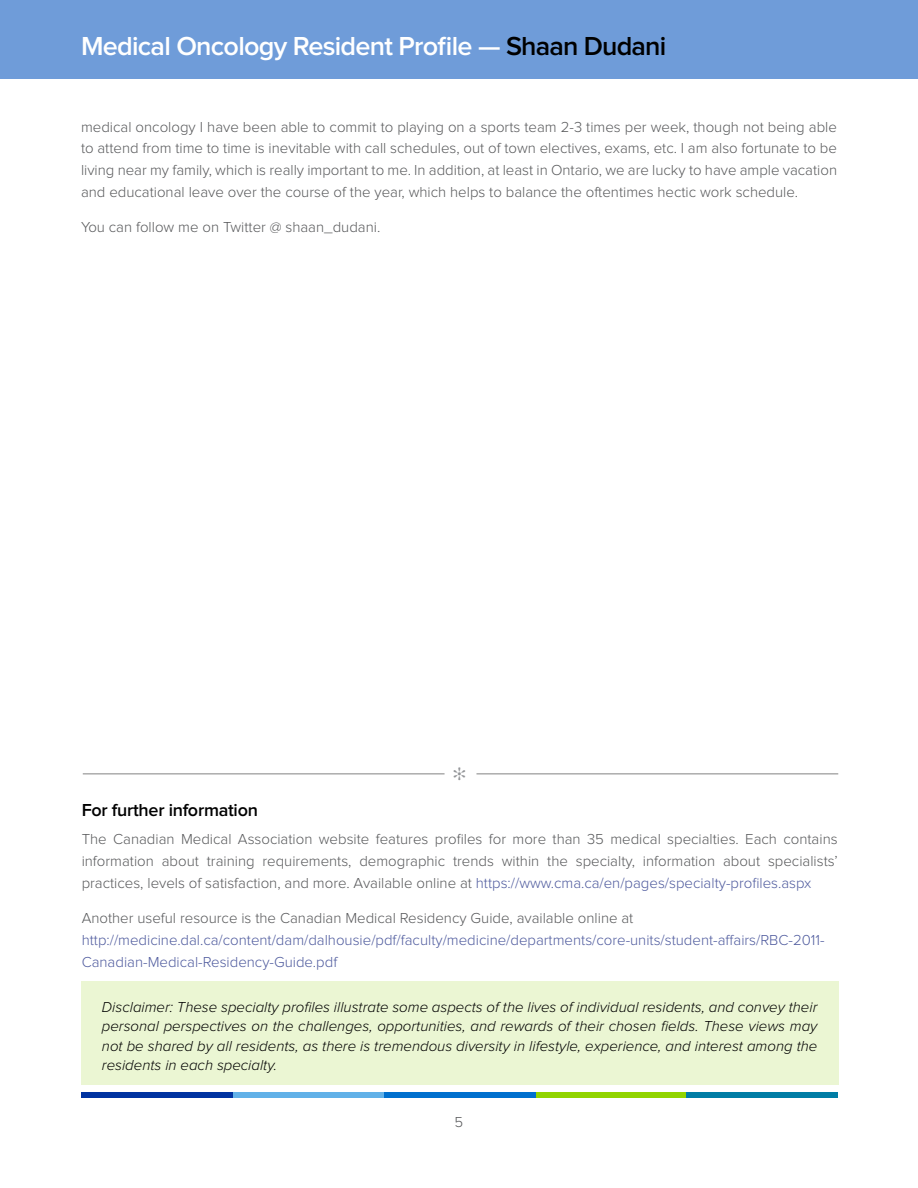
<style>
.page{position:relative;width:918px;height:1188px;background:#fff}
.page>*{position:absolute;margin:0;border:0;box-sizing:border-box;transform-origin:0 0}
.t1{font:600 27px "Proxima Nova";letter-spacing:-.025em;color:#fff}
.t2{font:600 18px "Proxima Nova";letter-spacing:-.015em;color:#000}
.t3{font:300 15px/21.8px "Proxima Nova";color:#58595b;text-align:justify}
.t4{font:italic 300 15px/19.5px "Proxima Nova";color:#000;text-align:justify}
.t5{font:300 15px/21.8px "Proxima Nova";color:#4f5b9e}
.s1{color:#000}
.s2{color:#4f5b9e}
</style>
<div class="page">
<div style="left:0;top:0;width:918px;height:78px;background:#6f9cd9"></div>
<div style="left:82px;top:1092px;width:151px;height:5px;background:#0033a1"></div>
<div style="left:233px;top:1092px;width:151px;height:5px;background:#61b1e8"></div>
<div style="left:384px;top:1092px;width:152px;height:5px;background:#0070ce"></div>
<div style="left:536px;top:1092px;width:151px;height:5px;background:#91d400"></div>
<div style="left:686px;top:1092px;width:152px;height:5px;background:#007da5"></div>
<div style="left:82px;top:981px;width:757px;height:103px;background:#ebf6d3"></div>
<hr style="left:83px;top:774px;width:362px;height:1px;background:#000">
<hr style="left:476px;top:774px;width:362px;height:1px;background:#000">
<h1 class="t1" style="left:81px;top:31px;width:587px">Medical Oncology Resident Profile — <span class="s1">Shaan Dudani</span></h1>
<p class="t3" style="left:81px;top:116px;width:758px">medical oncology I have been able to commit to playing on a sports team 2-3 times per week, though not being able to attend from time to time is inevitable with call schedules, out of town electives, exams, etc. I am also fortunate to be living near my family, which is really important to me. In addition, at least in Ontario, we are lucky to have ample vacation and educational leave over the course of the year, which helps to balance the oftentimes hectic work schedule.</p>
<p class="t3" style="left:81px;top:216px;width:301px">You can follow me on Twitter @ shaan_dudani.</p>
<p class="t2" style="left:82px;top:800px;width:178px">For further information</p>
<p class="t3" style="left:82px;top:829px;width:757px">The Canadian Medical Association website features profiles for more than 35 medical specialties. Each contains information about training requirements, demographic trends within the specialty, information about specialists’ practices, levels of satisfaction, and more. Available online at <span class="s2">https://www.cma.ca/en/pages/specialty-profiles.aspx</span></p>
<p class="t3" style="left:82px;top:908px;width:553px">Another useful resource is the Canadian Medical Residency Guide, available online at</p>
<p class="t5" style="left:82px;top:929px;width:745px">http://medicine.dal.ca/content/dam/dalhousie/pdf/faculty/medicine/departments/core-units/student-affairs/RBC-2011-<br>Canadian-Medical-Residency-Guide.pdf</p>
<p class="t4" style="left:102px;top:997px;width:717px">Disclaimer: These specialty profiles illustrate some aspects of the lives of individual residents, and convey their personal perspectives on the challenges, opportunities, and rewards of their chosen fields. These views may not be shared by all residents, as there is tremendous diversity in lifestyle, experience, and interest among the residents in each specialty.</p>
<p class="t3" style="left:455px;top:1111px;width:10px">5</p>
</div>
